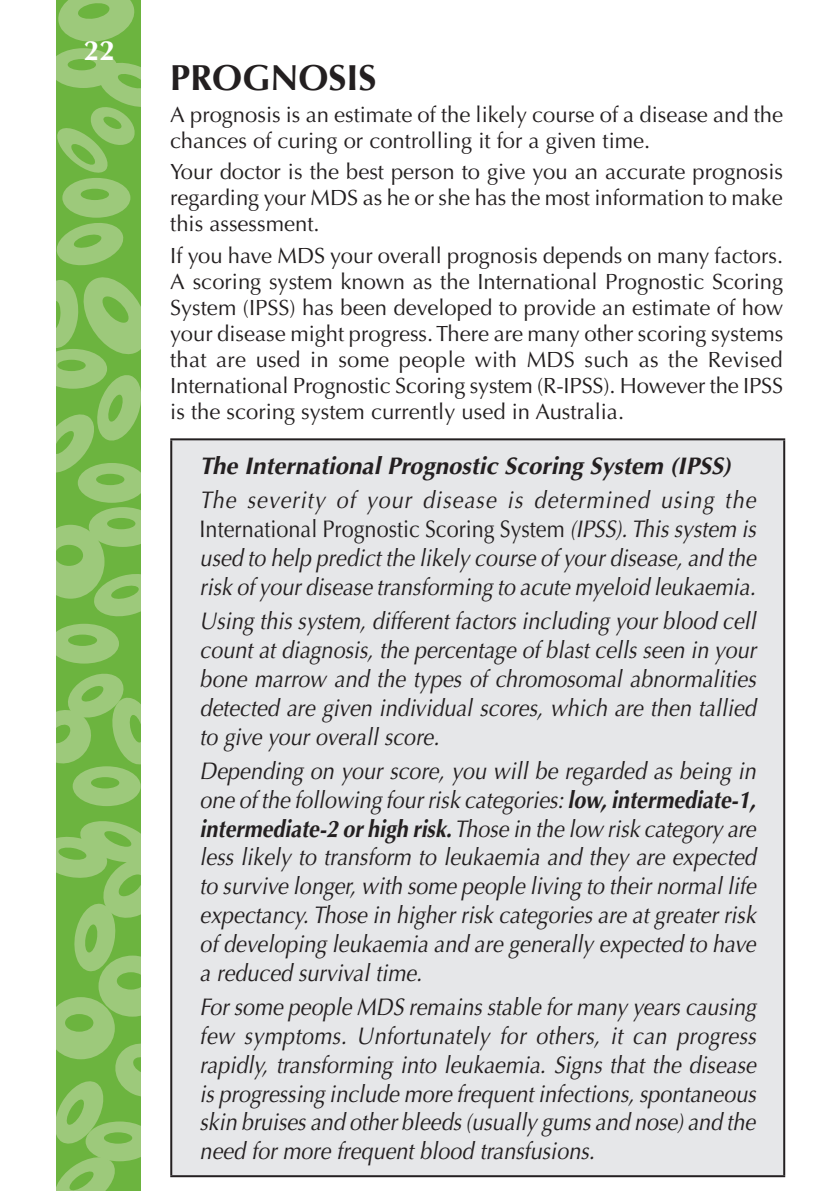
<style>
.page{position:relative;width:840px;height:1191px;background:#fff}
.page>*{position:absolute;margin:0;border:0;box-sizing:border-box;transform-origin:0 0}
.heading_1{font:700 36px "Optima";color:#231f20}
.t1{font:700 28px "Optima";color:#fff}
.body_text{font:italic 24px/28.8px "Optima";color:#231f20;text-align:justify;scale:.9 1}
.heading_3{font:italic 700 24px "Optima";color:#231f20}
.body_text-2{font:22px/26px "Optima";color:#231f20;text-align:justify}
.s1{font-style:normal}
.s2{font-weight:700}
</style>
<div class="page">
<div style="left:56px;top:0;width:85px;height:1191px;background:#6cb43f"></div>
<div style="left:89px;top:507px;width:68px;height:40px;background:#9dc97b;border-radius:50%"></div>
<div style="left:107px;top:518px;width:28px;height:11px;background:#6cb43f;border-radius:50%"></div>
<div style="left:47px;top:997px;width:68px;height:62px;background:#9dc97b;border-radius:50%"></div>
<div style="left:65px;top:1014px;width:28px;height:17px;background:#6cb43f;border-radius:50%"></div>
<svg style="left:91px;top:571px;width:50px;height:48px;background:#89c063"></svg>
<div style="left:78px;top:463px;width:68px;height:40px;background:#9dc97b;border-radius:50%"></div>
<div style="left:96px;top:474px;width:28px;height:11px;background:#6cb43f;border-radius:50%"></div>
<div style="left:36px;top:525px;width:68px;height:73px;background:#9dc97b;border-radius:50%"></div>
<div style="left:55px;top:545px;width:28px;height:21px;background:#6cb43f;border-radius:50%"></div>
<div style="left:49px;top:48px;width:68px;height:40px;background:#9dc97b;border-radius:50%"></div>
<svg style="left:68px;top:59px;width:28px;height:11px"></svg>
<div style="left:39px;top:349px;width:68px;height:40px;background:#9dc97b;border-radius:50%"></div>
<div style="left:57px;top:360px;width:29px;height:11px;background:#6cb43f;border-radius:50%"></div>
<div style="left:62px;top:178px;width:68px;height:40px;background:#9dc97b;border-radius:50%"></div>
<div style="left:81px;top:189px;width:28px;height:11px;background:#6cb43f;border-radius:50%"></div>
<svg style="left:56px;top:0;width:80px;height:45px;background:#8ac164"></svg>
<svg style="left:56px;top:1154px;width:63px;height:37px;background:#87bf60"></svg>
<div style="left:86px;top:1121px;width:68px;height:40px;background:#9dc97b;border-radius:50%"></div>
<svg style="left:56px;top:60px;width:85px;height:116px;background:#81bd59"></svg>
<div style="left:49px;top:624px;width:70px;height:39px;background:#9dc97b;border-radius:50%"></div>
<div style="left:68px;top:634px;width:29px;height:12px;background:#6cb43f;border-radius:50%"></div>
<div style="left:98px;top:955px;width:68px;height:61px;background:#9dc97b;border-radius:50%"></div>
<div style="left:117px;top:972px;width:28px;height:17px;background:#6cb43f;border-radius:50%"></div>
<div style="left:73px;top:766px;width:68px;height:40px;background:#9dc97b;border-radius:50%"></div>
<div style="left:91px;top:777px;width:28px;height:11px;background:#6cb43f;border-radius:50%"></div>
<svg style="left:56px;top:372px;width:85px;height:105px;background:#84be5d"></svg>
<svg style="left:56px;top:220px;width:85px;height:139px;background:#86bf5e"></svg>
<svg style="left:56px;top:671px;width:85px;height:96px;background:#85be5e"></svg>
<svg style="left:56px;top:1039px;width:85px;height:108px"></svg>
<svg style="left:56px;top:818px;width:85px;height:155px;background:#85be5e"></svg>
<div style="left:141px;top:0;width:29px;height:1191px;background:#fff"></div>
<div style="left:19px;top:0;width:37px;height:1191px;background:#fff"></div>
<div style="left:171px;top:439px;width:612px;height:737px;background:#e6e7e9"></div>
<hr style="left:170px;top:438px;width:614px;height:2px;background:#231f20">
<hr style="left:170px;top:440px;width:2px;height:735px;background:#231f20">
<hr style="left:782px;top:440px;width:2px;height:735px;background:#231f20">
<hr style="left:170px;top:1175px;width:614px;height:2px;background:#231f20">
<p class="t1" style="left:84px;top:34px;width:33px">22</p>
<p class="heading_1" style="left:170px;top:57px;width:207px">PROGNOSIS</p>
<p class="body_text-2" style="left:170px;top:101px;width:614px">A prognosis is an estimate of the likely course of a disease and the chances of curing or controlling it for a given time.</p>
<p class="body_text-2" style="left:170px;top:159px;width:614px">Your doctor is the best person to give you an accurate prognosis regarding your MDS as he or she has the most information to make this assessment.</p>
<p class="body_text-2" style="left:170px;top:243px;width:614px">If you have MDS your overall prognosis depends on many factors.<br>A scoring system known as the International Prognostic Scoring System (IPSS) has been developed to provide an estimate of how your disease might progress. There are many other scoring systems that are used in some people with MDS such as the Revised International Prognostic Scoring system (R-IPSS). However the IPSS is the scoring system currently used in Australia.</p>
<p class="heading_3" style="left:199px;top:452px;width:532px">The International Prognostic Scoring System (IPSS)</p>
<p class="body_text" style="left:199px;top:486px;width:619px">The severity of your disease is determined using the <span class="s1">International Prognostic Scoring System</span> (IPSS). This system is used to help predict the likely course of your disease, and the risk of your disease transforming to acute myeloid leukaemia.</p>
<p class="body_text" style="left:199px;top:607px;width:619px">Using this system, different factors including your blood cell count at diagnosis, the percentage of blast cells seen in your bone marrow and the types of chromosomal abnormalities detected are given individual scores, which are then tallied to give your overall score.</p>
<p class="body_text" style="left:199px;top:757px;width:619px">Depending on your score, you will be regarded as being in one of the following four risk categories: <span class="s2">low, intermediate-1, intermediate-2 or high risk.</span> Those in the low risk category are less likely to transform to leukaemia and they are expected to survive longer, with some people living to their normal life expectancy. Those in higher risk categories are at greater risk of developing leukaemia and are generally expected to have a reduced survival time.</p>
<p class="body_text" style="left:199px;top:993px;width:619px">For some people MDS remains stable for many years causing few symptoms. Unfortunately for others, it can progress rapidly, transforming into leukaemia. Signs that the disease is progressing include more frequent infections, spontaneous skin bruises and other bleeds (usually gums and nose) and the need for more frequent blood transfusions.</p>
</div>
